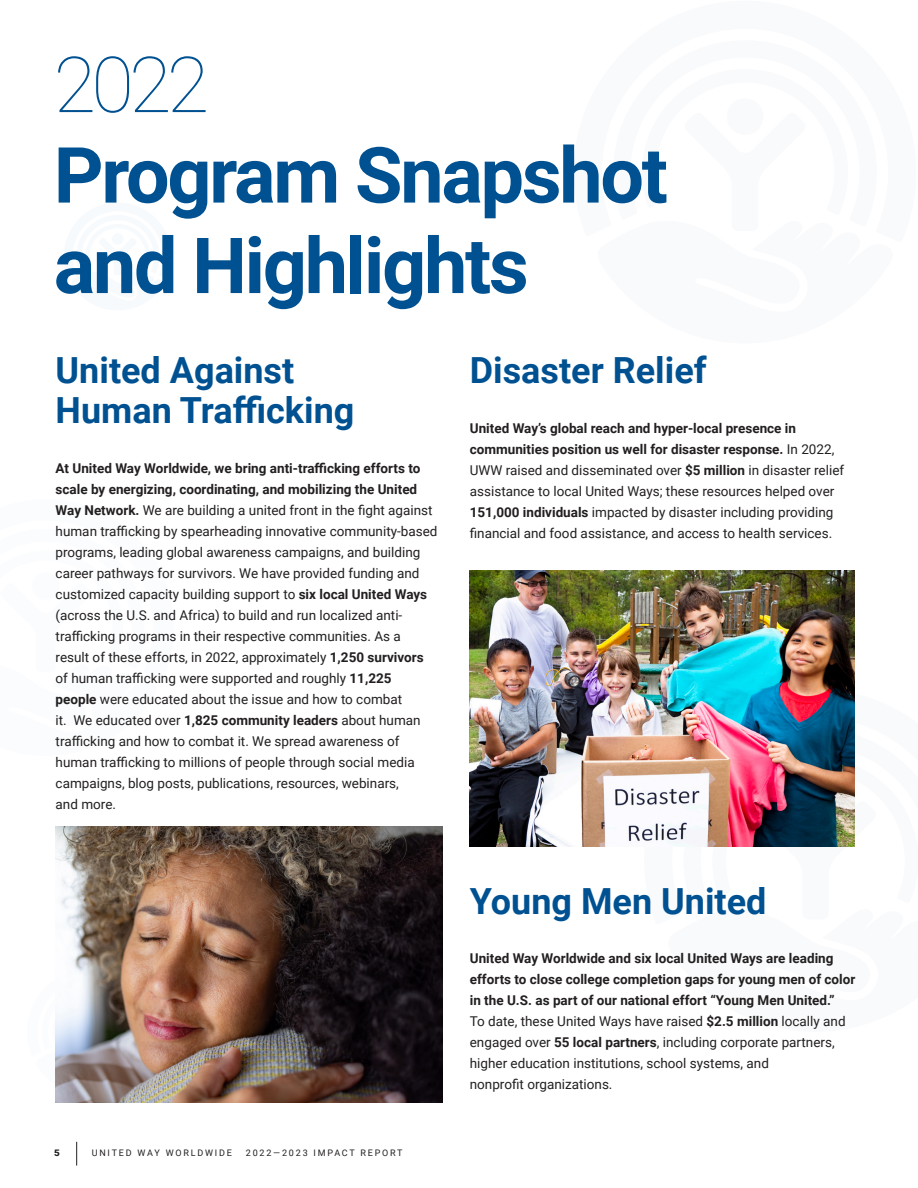
<style>
.page{position:relative;width:918px;height:1188px;background:#fff}
.page>*{position:absolute;margin:0;border:0;box-sizing:border-box;transform-origin:0 0}
.t1{font:700 77.4px/90.4px "Roboto";letter-spacing:-.03em;color:#005191}
.t2{font:700 36px/40.5px "Roboto";color:#005191}
.Paragraph_Style_1{font:13.5px/21px "Roboto";color:#231f20}
.Paragraph_Style_1-2{font:700 13.5px/21px "Roboto";color:#231f20}
.t3{font:9px "Roboto";letter-spacing:.2em;color:#231f20}
.t4{font:900 9px "Roboto";color:#231f20;scale:1.1 1}
.s1{font-weight:100}
.s2{font-weight:700}
.s3{font-weight:400}
</style>
<div class="page">
<svg style="left:55px;top:1012px;width:1px;height:84px"></svg>
<svg style="left:76px;top:1142px;width:1px;height:24px"></svg>
<img style="left:470px;top:570px;width:385px;height:277px">
<img style="left:56px;top:826px;width:386px;height:277px">
<p class="t1" style="left:54px;top:36px;width:616px"><span class="s1">2022<br></span>Program Snapshot</p>
<p class="t1" style="left:54px;top:217px;width:477px">and Highlights</p>
<p class="t2" style="left:56px;top:348px;width:300px">United Against<br>Human Trafficking</p>
<p class="Paragraph_Style_1" style="left:56px;top:457px;width:383px"><span class="s2">At United Way Worldwide, we bring anti-trafficking efforts to scale by energizing, coordinating, and mobilizing the United Way Network.</span> We are building a united front in the fight against human trafficking by spearheading innovative community-based programs, leading global awareness campaigns, and building career pathways for survivors. We have provided funding and customized capacity building support to <span class="s2">six local United Ways </span>(across the U.S. and Africa) to build and run localized anti&shy;trafficking programs in their respective communities. As a result of these efforts, in 2022, approximately <span class="s2">1,250 survivors </span>of human trafficking were supported and roughly <span class="s2">11,225<br>people</span> were educated about the issue and how to combat<br>it. We educated over <span class="s2">1,825 community leaders</span> about human trafficking and how to combat it. We spread awareness of human trafficking to millions of people through social media campaigns, blog posts, publications, resources, webinars,<br>and more.</p>
<p class="t4" style="left:54px;top:1146px;width:7px">5</p>
<p class="t3" style="left:92px;top:1146px;width:142px">UNITED WAY WORLDWIDE</p>
<p class="t3" style="left:246px;top:1146px;width:158px">2022—2023 IMPACT REPORT</p>
<p class="t2" style="left:470px;top:348px;width:238px">Disaster Relief</p>
<p class="Paragraph_Style_1" style="left:470px;top:417px;width:376px"><span class="s2">United Way’s global reach and hyper-local presence in communities position us well for disaster response.</span> In 2022, UWW raised and disseminated over <span class="s2">$5 million</span> in disaster relief assistance to local United Ways; these resources helped over <span class="s2">151,000 individuals</span> impacted by disaster including providing financial and food assistance, and access to health services.</p>
<p class="t2" style="left:470px;top:879px;width:298px">Young Men United</p>
<p class="Paragraph_Style_1-2" style="left:470px;top:948px;width:387px">United Way Worldwide and six local United Ways are leading efforts to close college completion gaps for young men of color in the U.S. as part of our national effort “Young Men United.”<br><span class="s3">To date, these United Ways have raised</span> $2.5 million <span class="s3">locally and engaged over</span> 55 local partners<span class="s3">, including corporate partners, higher education institutions, school systems, and<br>nonprofit organizations.</span></p>
</div>
